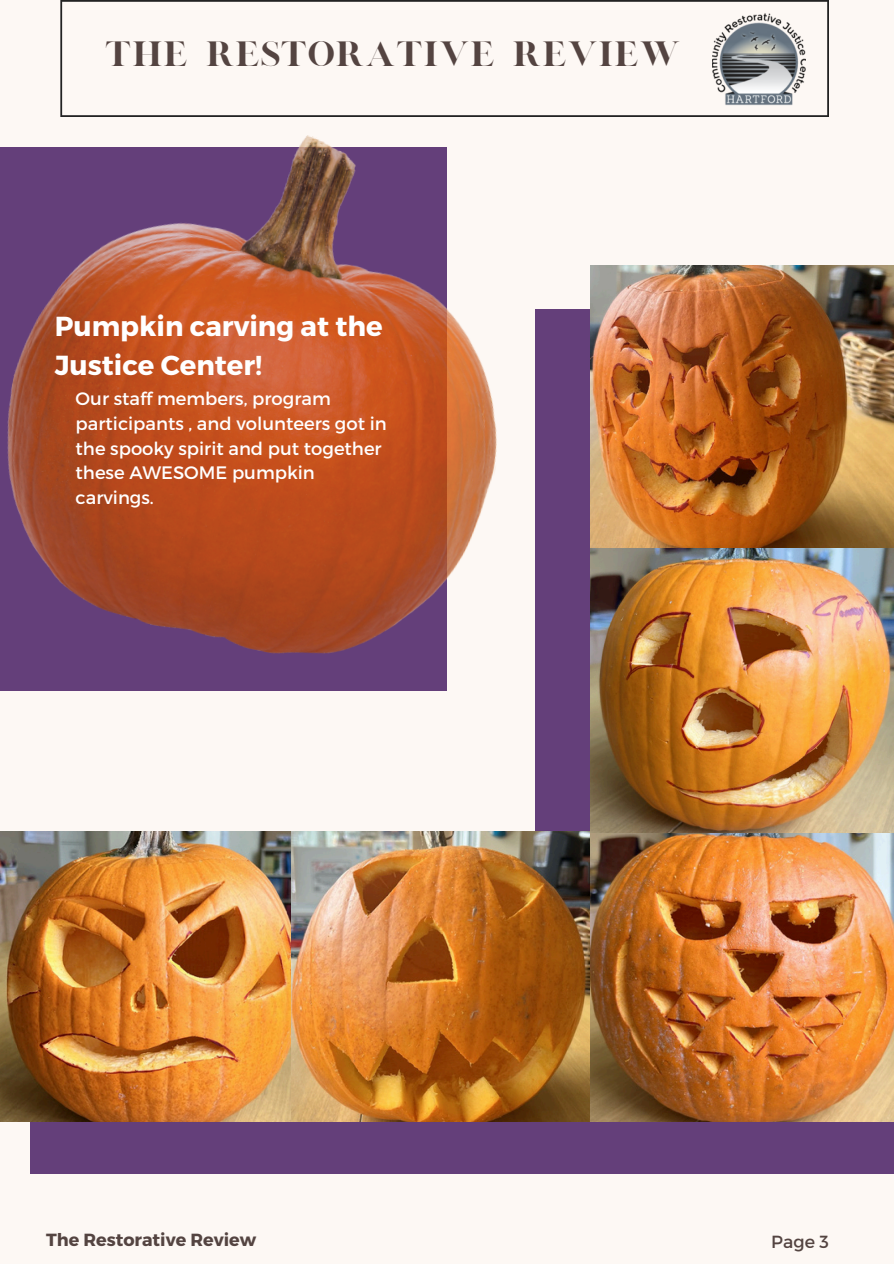
<style>
.page{position:relative;width:894px;height:1264px;background:#fff}
.page>*{position:absolute;margin:0;border:0;box-sizing:border-box;transform-origin:0 0}
.t1{font:28.5px "London";color:#544441}
.t2{font:700 27.45px/38.2px "Montserrat";color:#fff}
.t3{font:18px/24.8px "Montserrat";color:#fff}
.t4{font:700 17.55px "Montserrat";color:#544441}
.t5{font:17.55px "Montserrat";color:#544441}
</style>
<div class="page">
<div style="left:0;top:0;width:893px;height:1263px;background:#fdf8f4"></div>
<svg style="left:60px;top:0;width:768px;height:117px"></svg>
<img style="left:712px;top:12px;width:93px;height:93px">
<div style="left:535px;top:309px;width:193px;height:586px;background:#643f7a"></div>
<img style="left:590px;top:265px;width:303px;height:566px">
<div style="left:31px;top:878px;width:862px;height:296px;background:#643f7a"></div>
<img style="left:290px;top:831px;width:603px;height:289px">
<img style="left:0;top:831px;width:290px;height:289px">
<img style="left:0;top:88px;width:553px;height:602px">
<p class="t1" style="left:104px;top:35px;width:577px">THE RESTORATIVE REVIEW</p>
<p class="t2" style="left:55px;top:306px;width:329px">Pumpkin carving at the<br>Justice Center!</p>
<h1 class="t3" style="left:76px;top:385px;width:312px">Our staff members, program participants , and volunteers got in the spooky spirit and put together these AWESOME pumpkin carvings.</h1>
<p class="t4" style="left:46px;top:1228px;width:212px">The Restorative Review</p>
<h2 class="t5" style="left:771px;top:1230px;width:59px">Page 3</h2>
</div>
